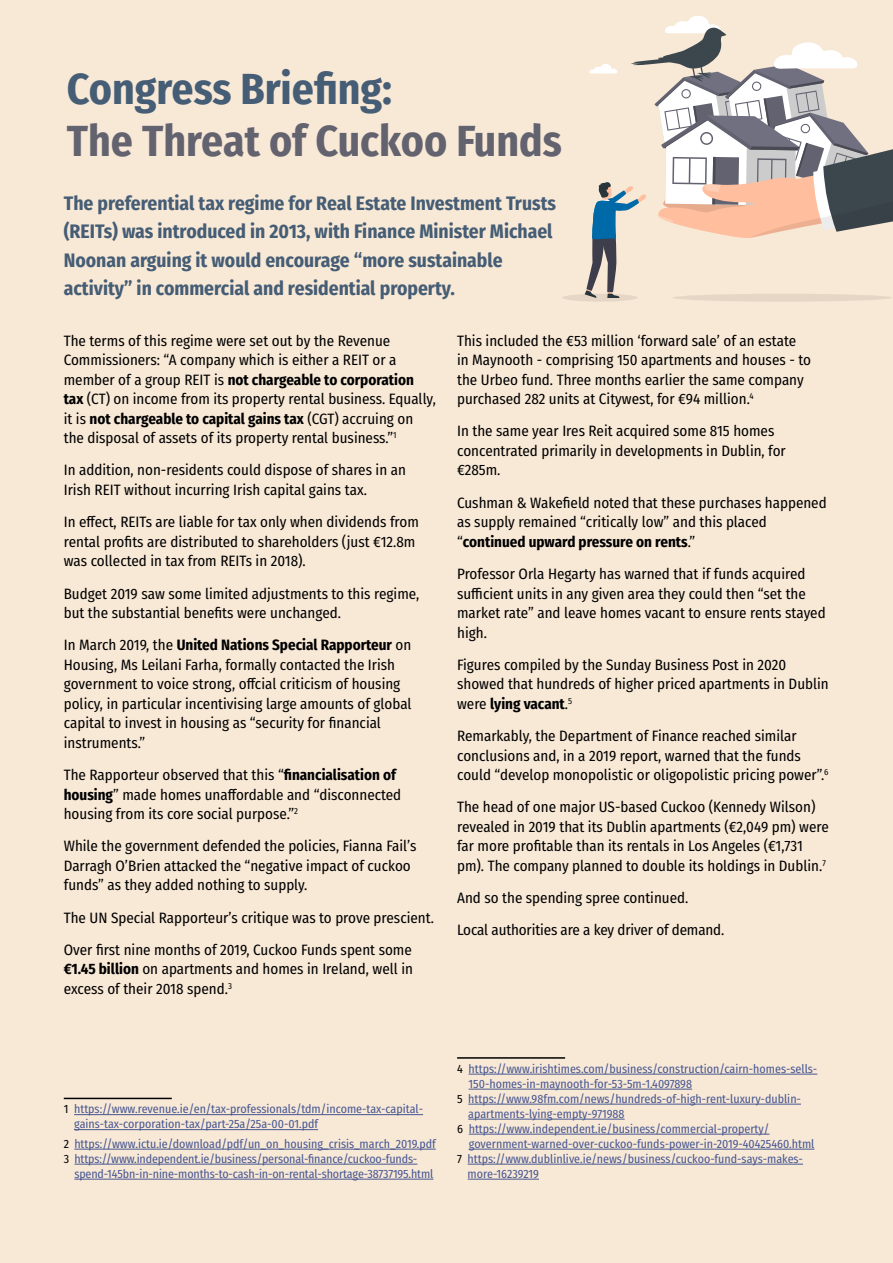
<style>
.page{position:relative;width:893px;height:1263px;background:#f8e8d6}
.page>*{position:absolute;margin:0;border:0;box-sizing:border-box;transform-origin:0 0}
.t1{font:700 43.5px/52.2px "Fira Sans Condensed";color:#63626f}
.Body_Text{font:700 19.5px/28.5px "Fira Sans Condensed";color:#455d75}
.Body_Text-2{font:15px/19.5px "Fira Sans Condensed";color:#000}
.Body_Text-3{font:12px/15px "Fira Sans Condensed";color:#465792}
.s1{color:#455d75}
.s2{font-weight:700}
.s3{color:#000}
</style>
<div class="page">
<div style="left:672px;top:294px;width:220px;height:8px;background:#e5d6c6;border-radius:50%"></div>
<div style="left:562px;top:294px;width:76px;height:8px;background:#e5d6c6;border-radius:50%"></div>
<svg style="left:585px;top:16px;width:308px;height:282px"></svg>
<hr style="left:64px;top:1098px;width:108px;height:1px;background:#000">
<hr style="left:74px;top:1114px;width:349px;height:1px;background:#465792">
<hr style="left:74px;top:1129px;width:244px;height:1px;background:#465792">
<hr style="left:74px;top:1149px;width:362px;height:1px;background:#465792">
<hr style="left:74px;top:1164px;width:343px;height:1px;background:#465792">
<hr style="left:74px;top:1179px;width:359px;height:1px;background:#465792">
<hr style="left:457px;top:1057px;width:108px;height:2px;background:#000">
<hr style="left:469px;top:1074px;width:348px;height:1px;background:#465792">
<hr style="left:469px;top:1089px;width:223px;height:1px;background:#465792">
<hr style="left:468px;top:1104px;width:333px;height:1px;background:#465792">
<hr style="left:468px;top:1119px;width:157px;height:1px;background:#465792">
<hr style="left:469px;top:1134px;width:300px;height:1px;background:#465792">
<hr style="left:469px;top:1149px;width:345px;height:1px;background:#465792">
<hr style="left:468px;top:1164px;width:335px;height:1px;background:#465792">
<hr style="left:468px;top:1179px;width:71px;height:1px;background:#465792">
<p class="t1" style="left:67px;top:60px;width:496px"><span class="s1">Congress Briefing:<br></span>The Threat of Cuckoo Funds</p>
<p class="Body_Text" style="left:64px;top:187px;width:494px">The preferential tax regime for Real Estate Investment Trusts (REITs) was introduced in 2013, with Finance Minister Michael Noonan arguing it would encourage “more sustainable activity” in commercial and residential property.</p>
<p class="Body_Text-2" style="left:64px;top:330px;width:374px">The terms of this regime were set out by the Revenue Commissioners: “A company which is either a REIT or a member of a group REIT is <span class="s2">not chargeable to corporation tax</span> (CT) on income from its property rental business. Equally, it is <span class="s2">not chargeable to capital gains tax</span> (CGT) accruing on the disposal of assets of its property rental business.”<sup>1</sup></p>
<p class="Body_Text-2" style="left:64px;top:460px;width:344px">In addition, non-residents could dispose of shares in an<br>Irish REIT without incurring Irish capital gains tax.</p>
<p class="Body_Text-2" style="left:64px;top:512px;width:357px">In effect, REITs are liable for tax only when dividends from rental profits are distributed to shareholders (just €12.8m was collected in tax from REITs in 2018).</p>
<p class="Body_Text-2" style="left:64px;top:583px;width:357px">Budget 2019 saw some limited adjustments to this regime, but the substantial benefits were unchanged.</p>
<p class="Body_Text-2" style="left:64px;top:635px;width:349px">In March 2019, the <span class="s2">United Nations Special Rapporteur</span> on Housing, Ms Leilani Farha, formally contacted the Irish government to voice strong, offcial criticism of housing policy, in particular incentivising large amounts of global capital to invest in housing as “security for financial instruments.”</p>
<p class="Body_Text-2" style="left:64px;top:765px;width:339px">The Rapporteur observed that this “<span class="s2">financialisation of housing</span>” made homes unaffordable and “disconnected housing from its core social purpose.”<sup>2</sup></p>
<p class="Body_Text-2" style="left:64px;top:836px;width:354px">While the government defended the policies, Fianna Fail’s<br>Darragh O’Brien attacked the “negative impact of cuckoo funds” as they added nothing to supply.</p>
<p class="Body_Text-2" style="left:64px;top:907px;width:372px">The UN Special Rapporteur’s critique was to prove prescient.</p>
<p class="Body_Text-2" style="left:64px;top:939px;width:351px;text-align:justify">Over first nine months of 2019, Cuckoo Funds spent some <span class="s2">€1.45 billion</span> on apartments and homes in Ireland, well in excess of their 2018 spend.<sup>3</sup></p>
<p class="Body_Text-2" style="left:457px;top:330px;width:355px">This included the €53 million ‘forward sale’ of an estate in Maynooth - comprising 150 apartments and houses - to the Urbeo fund. Three months earlier the same company purchased 282 units at Citywest, for €94 million.<sup>4</sup></p>
<p class="Body_Text-2" style="left:457px;top:421px;width:330px">In the same year Ires Reit acquired some 815 homes concentrated primarily in developments in Dublin, for €285m.</p>
<p class="Body_Text-2" style="left:457px;top:492px;width:371px">Cushman &amp; Wakefield noted that these purchases happened as supply remained “critically low” and this placed “<span class="s2">continued upward pressure on rents</span>.”</p>
<p class="Body_Text-2" style="left:457px;top:564px;width:370px">Professor Orla Hegarty has warned that if funds acquired sufficient units in any given area they could then “set the market rate” and leave homes vacant to ensure rents stayed high.</p>
<p class="Body_Text-2" style="left:457px;top:654px;width:373px">Figures compiled by the Sunday Business Post in 2020 showed that hundreds of higher priced apartments in Dublin were <span class="s2">lying vacant</span>.<sup>5</sup></p>
<p class="Body_Text-2" style="left:457px;top:726px;width:373px">Remarkably, the Department of Finance reached similar conclusions and, in a 2019 report, warned that the funds could “develop monopolistic or oligopolistic pricing power”.<sup>6</sup></p>
<p class="Body_Text-2" style="left:457px;top:797px;width:373px">The head of one major US-based Cuckoo (Kennedy Wilson) revealed in 2019 that its Dublin apartments (€2,049 pm) were far more profitable than its rentals in Los Angeles (€1,731 pm). The company planned to double its holdings in Dublin.<sup>7</sup></p>
<p class="Body_Text-2" style="left:457px;top:888px;width:233px">And so the spending spree continued.</p>
<p class="Body_Text-2" style="left:457px;top:920px;width:269px">Local authorities are a key driver of demand.</p>
<p class="Body_Text-3" style="left:74px;top:1101px;width:350px;text-indent:-10px"><span class="s3">1</span> https://www.revenue.ie/en/tax-professionals/tdm/income-tax-capital&shy;gains-tax-corporation-tax/part-25a/25a-00-01.pdf</p>
<p class="Body_Text-3" style="left:64px;top:1136px;width:374px"><span class="s3">2</span> https://www.ictu.ie/download/pdf/un_on_housing_crisis_march_2019.pdf</p>
<p class="Body_Text-3" style="left:74px;top:1151px;width:361px;text-indent:-11px"><span class="s3">3</span> https://www.independent.ie/business/personal-finance/cuckoo-funds&shy;spend-145bn-in-nine-months-to-cash-in-on-rental-shortage-38737195.html</p>
<p class="Body_Text-3" style="left:469px;top:1061px;width:350px;text-indent:-11px"><span class="s3">4</span> https://www.irishtimes.com/business/construction/cairn-homes-sells-<br>150-homes-in-maynooth-for-53-5m-1.4097898</p>
<p class="Body_Text-3" style="left:468px;top:1091px;width:334px;text-indent:-11px"><span class="s3">5</span> https://www.98fm.com/news/hundreds-of-high-rent-luxury-dublin&shy;apartments-lying-empty-971988</p>
<p class="Body_Text-3" style="left:469px;top:1121px;width:347px;text-indent:-12px"><span class="s3">6</span> https://www.independent.ie/business/commercial-property/ government-warned-over-cuckoo-funds-power-in-2019-40425460.html</p>
<p class="Body_Text-3" style="left:468px;top:1151px;width:337px;text-indent:-10px"><span class="s3">7</span> https://www.dublinlive.ie/news/business/cuckoo-fund-says-makes&shy;more-16239219</p>
</div>
